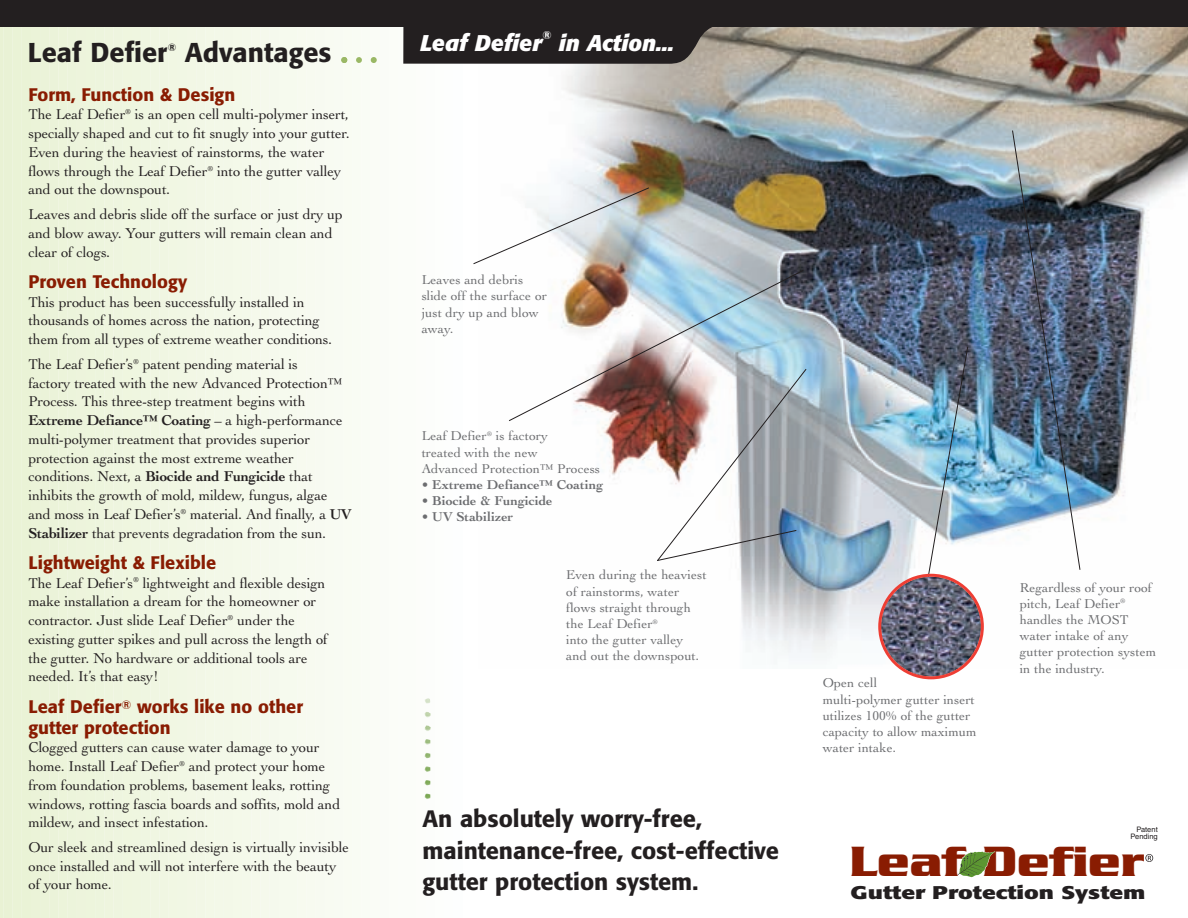
<style>
.page{position:relative;width:1188px;height:918px;background:#fff}
.page>*{position:absolute;margin:0;border:0;box-sizing:border-box;transform-origin:0 0}
.t1{font:700 45.75px "Serpentine";color:#891c02}
.t2{font:500 27px "Formata";color:#231f20}
.t3{font:500 23.55px/31.8px "Formata";color:#231f20}
.t4{font:italic 700 22.5px "Formata";color:#fff}
.t5{font:700 18.15px "Formata";color:#231f20;scale:1.34 1}
.t6{font:500 18px/21px "Formata";color:#891c02}
.t7{font:15px/18.8px "Cochin";letter-spacing:-.01em;color:#231f20}
.t8{font:13.5px/16.2px "Cochin";color:#6c6d70}
.t9{font:700 13.5px "Cochin";color:#6c6d70}
.t10{font:italic 700 11.25px "Formata";color:#fff}
.t11{font:italic 700 10.5px "Formata";color:#231f20}
.t12{font:7.5px/7.5px "Helvetica";color:#231f20;text-align:right}
.s1{font-weight:700}
</style>
<div class="page">
<img style="left:560px;top:27px;width:628px;height:631px">
<div style="left:0;top:14px;width:5px;height:904px;background:#e9f2d4"></div>
<div style="left:2px;top:14px;width:12px;height:904px;background:#e9f2d5"></div>
<div style="left:11px;top:14px;width:13px;height:904px;background:#eaf3d6"></div>
<div style="left:20px;top:14px;width:13px;height:904px;background:#eaf3d6"></div>
<div style="left:29px;top:14px;width:13px;height:904px;background:#ebf3d8"></div>
<div style="left:38px;top:14px;width:13px;height:904px;background:#ebf3d9"></div>
<div style="left:47px;top:14px;width:13px;height:904px;background:#ebf3d9"></div>
<div style="left:57px;top:14px;width:12px;height:904px;background:#ecf4da"></div>
<div style="left:66px;top:14px;width:13px;height:904px;background:#ecf4db"></div>
<div style="left:75px;top:14px;width:13px;height:904px;background:#edf4dc"></div>
<div style="left:84px;top:14px;width:13px;height:904px;background:#edf5dc"></div>
<div style="left:93px;top:14px;width:13px;height:904px;background:#edf5dd"></div>
<div style="left:103px;top:14px;width:12px;height:904px;background:#eef5de"></div>
<div style="left:112px;top:14px;width:13px;height:904px;background:#eef5df"></div>
<div style="left:121px;top:14px;width:13px;height:904px;background:#eff6df"></div>
<div style="left:130px;top:14px;width:13px;height:904px;background:#eff6e0"></div>
<div style="left:139px;top:14px;width:13px;height:904px;background:#eff6e1"></div>
<div style="left:149px;top:14px;width:12px;height:904px;background:#f0f6e2"></div>
<div style="left:158px;top:14px;width:12px;height:904px;background:#f0f6e2"></div>
<div style="left:167px;top:14px;width:13px;height:904px;background:#f1f7e3"></div>
<div style="left:176px;top:14px;width:13px;height:904px;background:#f1f7e4"></div>
<div style="left:185px;top:14px;width:13px;height:904px;background:#f2f7e5"></div>
<div style="left:194px;top:14px;width:13px;height:904px;background:#f2f7e6"></div>
<div style="left:204px;top:14px;width:12px;height:904px;background:#f3f8e7"></div>
<div style="left:213px;top:14px;width:13px;height:904px;background:#f3f8e8"></div>
<div style="left:222px;top:14px;width:13px;height:904px;background:#f3f8e8"></div>
<div style="left:231px;top:14px;width:13px;height:904px;background:#f4f9e9"></div>
<div style="left:240px;top:14px;width:13px;height:904px;background:#f4f9ea"></div>
<div style="left:250px;top:14px;width:12px;height:904px;background:#f5f9eb"></div>
<div style="left:259px;top:14px;width:13px;height:904px;background:#f5f9ec"></div>
<div style="left:268px;top:14px;width:13px;height:904px;background:#f5f9ed"></div>
<div style="left:277px;top:14px;width:13px;height:904px;background:#f6faee"></div>
<div style="left:286px;top:14px;width:13px;height:904px;background:#f6faee"></div>
<div style="left:295px;top:14px;width:13px;height:904px;background:#f7faef"></div>
<div style="left:305px;top:14px;width:12px;height:904px;background:#f7faf0"></div>
<div style="left:314px;top:14px;width:13px;height:904px;background:#f7faf1"></div>
<div style="left:323px;top:14px;width:13px;height:904px;background:#f8fbf2"></div>
<div style="left:332px;top:14px;width:13px;height:904px;background:#f8fbf3"></div>
<div style="left:341px;top:14px;width:13px;height:904px;background:#f9fcf3"></div>
<div style="left:351px;top:14px;width:12px;height:904px;background:#f9fcf4"></div>
<div style="left:360px;top:14px;width:13px;height:904px;background:#f9fcf5"></div>
<div style="left:369px;top:14px;width:13px;height:904px;background:#fafcf6"></div>
<div style="left:378px;top:14px;width:13px;height:904px;background:#fafcf7"></div>
<div style="left:387px;top:14px;width:13px;height:904px;background:#fbfdf8"></div>
<div style="left:397px;top:14px;width:12px;height:904px;background:#fbfdf9"></div>
<div style="left:406px;top:14px;width:12px;height:904px;background:#fbfdf9"></div>
<div style="left:415px;top:14px;width:13px;height:904px;background:#fcfdfa"></div>
<div style="left:424px;top:14px;width:13px;height:904px;background:#fcfdfb"></div>
<svg style="left:473px;top:187px;width:177px;height:78px"></svg>
<svg style="left:656px;top:368px;width:151px;height:194px"></svg>
<img style="left:509px;top:269px;width:295px;height:153px">
<img style="left:1012px;top:130px;width:69px;height:441px">
<img style="left:425px;top:698px;width:6px;height:101px">
<div style="left:0;top:0;width:1188px;height:27px;background:#231f20"></div>
<svg style="left:958px;top:851px;width:37px;height:27px"></svg>
<svg style="left:1145px;top:854px;width:8px;height:8px"></svg>
<img style="left:974px;top:862px;width:11px;height:14px">
<svg style="left:341px;top:57px;width:36px;height:6px"></svg>
<svg style="left:403px;top:27px;width:345px;height:37px;background:#383332"></svg>
<img style="left:878px;top:346px;width:106px;height:333px">
<h2 class="t2" style="left:28px;top:41px;width:141px">Leaf Defier</h2>
<p class="t11" style="left:167px;top:43px;width:10px">®</p>
<h2 class="t2" style="left:185px;top:41px;width:148px">Advantages</h2>
<p class="t6" style="left:28px;top:85px;width:208px">Form, Function &amp; Design</p>
<p class="t7" style="left:28px;top:107px;width:323px">The Leaf Defier<sup>®</sup> is an open cell multi-polymer insert, specially shaped and cut to fit snugly into your gutter.<br>Even during the heaviest of rainstorms, the water flows through the Leaf Defier<sup>®</sup> into the gutter valley and out the downspout.</p>
<p class="t7" style="left:28px;top:206px;width:316px">Leaves and debris slide off the surface or just dry up and blow away. Your gutters will remain clean and clear of clogs.</p>
<p class="t6" style="left:28px;top:272px;width:160px">Proven Technology</p>
<p class="t7" style="left:28px;top:294px;width:305px">This product has been successfully installed in thousands of homes across the nation, protecting them from all types of extreme weather conditions.</p>
<p class="t7" style="left:28px;top:356px;width:325px">The Leaf Defier’s<sup>®</sup> patent pending material is<br>factory treated with the new Advanced Protection™ Process. This three-step treatment begins with <span class="s1">Extreme Defiance™ Coating</span> – a high-performance multi-polymer treatment that provides superior protection against the most extreme weather conditions. Next, a <span class="s1">Biocide and Fungicide</span> that inhibits the growth of mold, mildew, fungus, algae and moss in Leaf Defier’s<sup>®</sup> material. And finally, a <span class="s1">UV Stabilizer</span> that prevents degradation from the sun.</p>
<p class="t6" style="left:28px;top:553px;width:189px">Lightweight &amp; Flexible</p>
<p class="t7" style="left:28px;top:575px;width:301px">The Leaf Defier’s<sup>®</sup> lightweight and flexible design make installation a dream for the homeowner or contractor. Just slide Leaf Defier<sup>®</sup> under the existing gutter spikes and pull across the length of the gutter. No hardware or additional tools are needed. It’s that easy!</p>
<p class="t6" style="left:28px;top:697px;width:276px">Leaf Defier<sup>®</sup> works like no other gutter protection</p>
<p class="t7" style="left:28px;top:739px;width:313px">Clogged gutters can cause water damage to your home. Install Leaf Defier<sup>®</sup> and protect your home from foundation problems, basement leaks, rotting windows, rotting fascia boards and soffits, mold and mildew, and insect infestation.</p>
<p class="t7" style="left:28px;top:839px;width:322px">Our sleek and streamlined design is virtually invisible once installed and will not interfere with the beauty of your home.</p>
<h3 class="t4" style="left:420px;top:33px;width:124px">Leaf Defier</h3>
<p class="t10" style="left:542px;top:30px;width:11px">®</p>
<h3 class="t4" style="left:559px;top:33px;width:117px">in Action...</h3>
<p class="t8" style="left:422px;top:273px;width:127px">Leaves and debris slide off the surface or just dry up and blow away.</p>
<p class="t8" style="left:422px;top:429px;width:180px">Leaf Defier<sup>®</sup> is factory<br>treated with the new<br>Advanced Protection™ Process</p>
<p class="t9" style="left:422px;top:479px;width:183px">• Extreme Defiance™ Coating</p>
<p class="t9" style="left:422px;top:496px;width:132px">• Biocide &amp; Fungicide</p>
<p class="t9" style="left:422px;top:512px;width:93px">• UV Stabilizer</p>
<p class="t8" style="left:566px;top:568px;width:142px">Even during the heaviest of rainstorms, water flows straight through the Leaf Defier<sup>®<br></sup>into the gutter valley and out the downspout.</p>
<h3 class="t3" style="left:423px;top:805px;width:358px">An absolutely worry-free, maintenance-free, cost-effective gutter protection system.</h3>
<p class="t8" style="left:823px;top:676px;width:155px">Open cell<br>multi-polymer gutter insert utilizes 100% of the gutter capacity to allow maximum water intake.</p>
<p class="t8" style="left:1020px;top:580px;width:138px">Regardless of your roof pitch, Leaf Defier<sup>® </sup>handles the MOST water intake of any gutter protection system in the industry.</p>
<p class="t12" style="left:1131px;top:826px;width:29px">Patent<br>Pending</p>
<h1 class="t1" style="left:850px;top:846px;width:296px">Leaf Defier</h1>
<p class="t5" style="left:851px;top:885px;width:222px">Gutter Protection System</p>
</div>
